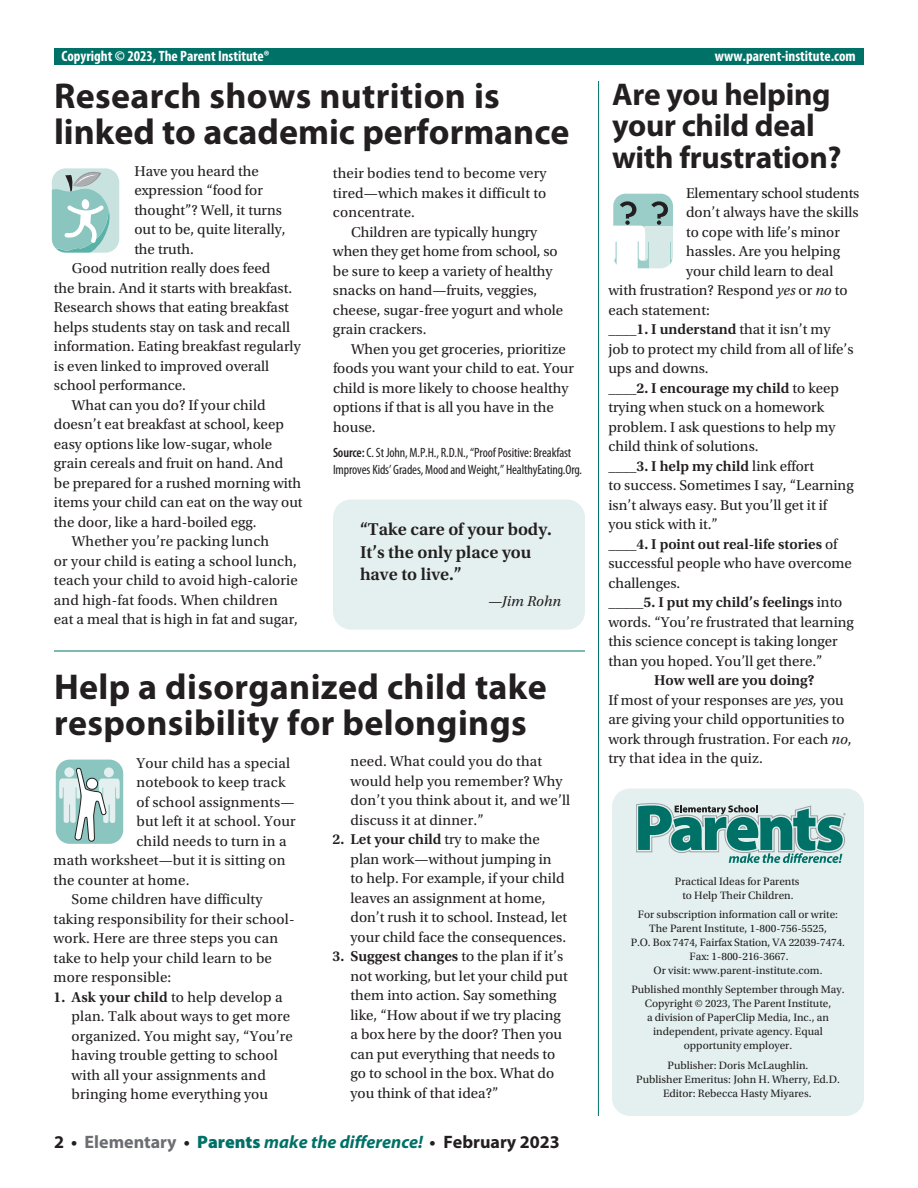
<style>
.page{position:relative;width:918px;height:1188px;background:#fff}
.page>*{position:absolute;margin:0;border:0;box-sizing:border-box;transform-origin:0 0}
.t1{font:700 36px/36px "Myriad Pro";letter-spacing:.01em;color:#231f20}
.t2{font:700 31.5px/31.5px "Myriad Pro";letter-spacing:-.01em;color:#231f20}
.t3{font:italic 700 18px "Myriad Pro";color:#007167}
.t4{font:600 18px/22.5px "Utopia Std";color:#231f20}
.t5{font:15px/19.5px "Utopia Std";color:#231f20}
.t6{font:600 15px "Utopia Std";color:#231f20}
.t7{font:700 condensed 15px "Myriad Pro";color:#fff}
.t8{font:italic 15px "Utopia Std";color:#231f20}
.t9{font:condensed 13.5px/16.5px "Myriad Pro";letter-spacing:-.01em;color:#231f20}
.t10{font:11.25px/14.1px "Utopia Std";color:#231f20;text-align:center}
.s1{font-weight:600}
.s2{font-style:italic}
.s3{font-weight:400}
.s4{font-style:normal;color:#231f20}
.s5{font-style:normal;color:#6c6d70}
.s6{font-weight:900;font-style:normal}
</style>
<div class="page">
<div style="left:612px;top:789px;width:252px;height:327px;background:#e4f0ef;border-radius:18px"></div>
<hr style="left:598px;top:81px;width:1px;height:1035px;background:#007167">
<svg style="left:51px;top:168px;width:69px;height:85px"></svg>
<svg style="left:55px;top:759px;width:69px;height:85px"></svg>
<svg style="left:613px;top:193px;width:60px;height:76px"></svg>
<div style="left:54px;top:49px;width:810px;height:16px;background:#007167"></div>
<div style="left:333px;top:500px;width:252px;height:130px;background:#e4f0ef;border-radius:18px"></div>
<svg style="left:636px;top:803px;width:210px;height:60px"></svg>
<hr style="left:54px;top:651px;width:531px;height:1px;background:#007167">
<p class="t7" style="left:62px;top:46px;width:210px">Copyright © 2023, The Parent Institute®</p>
<p class="t7" style="left:715px;top:46px;width:142px">www.parent-institute.com</p>
<h1 class="t1" style="left:54px;top:77px;width:517px">Research shows nutrition is linked to academic performance</h1>
<h2 class="t2" style="left:612px;top:77px;width:231px">Are you helping your child deal with frustration?</h2>
<p class="t5" style="left:134px;top:161px;width:126px">Have you heard the</p>
<p class="t5" style="left:134px;top:181px;width:130px">expression “food for</p>
<p class="t5" style="left:134px;top:200px;width:149px">thought”? Well, it turns</p>
<p class="t5" style="left:134px;top:220px;width:153px">out to be, quite literally,</p>
<p class="t5" style="left:134px;top:239px;width:61px">the truth.</p>
<p class="t5" style="left:72px;top:259px;width:200px">Good nutrition really does feed</p>
<p class="t5" style="left:54px;top:278px;width:240px">the brain. And it starts with breakfast.</p>
<p class="t5" style="left:54px;top:298px;width:237px">Research shows that eating breakfast</p>
<p class="t5" style="left:54px;top:317px;width:238px">helps students stay on task and recall</p>
<p class="t5" style="left:54px;top:337px;width:248px">information. Eating breakfast regularly</p>
<p class="t5" style="left:54px;top:356px;width:217px">is even linked to improved overall</p>
<p class="t5" style="left:54px;top:376px;width:133px">school performance.</p>
<p class="t5" style="left:72px;top:395px;width:195px">What can you do? If your child</p>
<p class="t5" style="left:54px;top:415px;width:231px">doesn’t eat breakfast at school, keep</p>
<p class="t5" style="left:54px;top:434px;width:220px">easy options like low-sugar, whole</p>
<p class="t5" style="left:54px;top:454px;width:231px">grain cereals and fruit on hand. And</p>
<p class="t5" style="left:54px;top:473px;width:249px">be prepared for a rushed morning with</p>
<p class="t5" style="left:54px;top:493px;width:250px">items your child can eat on the way out</p>
<p class="t5" style="left:54px;top:512px;width:204px">the door, like a hard-boiled egg.</p>
<p class="t5" style="left:72px;top:532px;width:199px">Whether you’re packing lunch</p>
<p class="t5" style="left:54px;top:551px;width:245px">or your child is eating a school lunch,</p>
<p class="t5" style="left:54px;top:571px;width:245px">teach your child to avoid high-calorie</p>
<p class="t5" style="left:54px;top:590px;width:225px">and high-fat foods. When children</p>
<p class="t5" style="left:54px;top:610px;width:246px">eat a meal that is high in fat and sugar,</p>
<p class="t5" style="left:333px;top:164px;width:215px;text-align:justify">their bodies tend to become very tired—which makes it difficult to concentrate.</p>
<p class="t5" style="left:333px;top:222px;width:232px;text-indent:18px">Children are typically hungry when they get home from school, so be sure to keep a variety of healthy snacks on hand—fruits, veggies, cheese, sugar-free yogurt and whole grain crackers.</p>
<p class="t5" style="left:333px;top:339px;width:243px;text-indent:18px">When you get groceries, prioritize foods you want your child to eat. Your child is more likely to choose healthy options if that is all you have in the house.</p>
<p class="t9" style="left:333px;top:444px;width:251px"><span class="s1">Source:</span> C. St John, M.P.H., R.D.N., “Proof Positive: Breakfast<br>Improves Kids’ Grades, Mood and Weight,” HealthyEating.Org<span class="s2">.</span></p>
<p class="t5" style="left:686px;top:183px;width:175px">Elementary school students</p>
<p class="t5" style="left:686px;top:203px;width:174px">don’t always have the skills</p>
<p class="t5" style="left:686px;top:222px;width:155px">to cope with life’s minor</p>
<p class="t5" style="left:686px;top:242px;width:156px">hassles. Are you helping</p>
<p class="t5" style="left:686px;top:261px;width:149px">your child learn to deal</p>
<p class="t5" style="left:608px;top:281px;width:241px">with frustration? Respond <span class="s2">yes</span> or <span class="s2">no</span> to</p>
<p class="t5" style="left:608px;top:300px;width:103px">each statement:</p>
<p class="t6" style="left:608px;top:321px;width:224px">____1. I understand <span class="s3">that it isn’t my</span></p>
<p class="t5" style="left:608px;top:339px;width:247px">job to protect my child from all of life’s</p>
<p class="t5" style="left:608px;top:359px;width:102px">ups and downs.</p>
<p class="t6" style="left:608px;top:379px;width:232px">____2. I encourage my child <span class="s3">to keep</span></p>
<p class="t5" style="left:608px;top:398px;width:217px">trying when stuck on a homework</p>
<p class="t5" style="left:608px;top:417px;width:229px">problem. I ask questions to help my</p>
<p class="t5" style="left:608px;top:437px;width:152px">child think of solutions.</p>
<p class="t6" style="left:608px;top:457px;width:207px">____3. I help my child <span class="s3">link effort</span></p>
<p class="t5" style="left:608px;top:476px;width:247px">to success. Sometimes I say, “Learning</p>
<p class="t5" style="left:608px;top:495px;width:220px">isn’t always easy. But you’ll get it if</p>
<p class="t5" style="left:608px;top:515px;width:111px">you stick with it.”</p>
<p class="t6" style="left:608px;top:535px;width:231px">____4. I point out real-life stories <span class="s3">of</span></p>
<p class="t5" style="left:608px;top:554px;width:245px">successful people who have overcome</p>
<p class="t5" style="left:608px;top:573px;width:73px">challenges.</p>
<p class="t6" style="left:608px;top:594px;width:236px">_____5. I put my child’s feelings <span class="s3">into</span></p>
<p class="t5" style="left:608px;top:612px;width:247px">words. “You’re frustrated that learning</p>
<p class="t5" style="left:608px;top:632px;width:231px">this science concept is taking longer</p>
<p class="t5" style="left:608px;top:651px;width:216px">than you hoped. You’ll get there.”</p>
<p class="t5" style="left:608px;top:671px;width:245px;text-indent:46px"><span class="s1">How well are you doing?<br></span>If most of your responses are <span class="s2">yes,</span> you are giving your child opportunities to work through frustration. For each <span class="s2">no</span>, try that idea in the quiz.</p>
<p class="t4" style="left:360px;top:518px;width:193px">“Take care of your body.<br>It’s the only place you have to live.”</p>
<p class="t8" style="left:488px;top:593px;width:75px">—Jim Rohn</p>
<h1 class="t1" style="left:54px;top:667px;width:494px">Help a disorganized child take responsibility for belongings</h1>
<p class="t5" style="left:351px;top:752px;width:221px">need. What could you do that would help you remember? Why don’t you think about it, and we’ll discuss it at dinner.”</p>
<p class="t5" style="left:351px;top:830px;width:218px;text-indent:-18px"><span class="s1">2. Let your child</span> try to make the plan work—without jumping in to help. For example, if your child leaves an assignment at home, don’t rush it to school. Instead, let your child face the consequences.</p>
<p class="t5" style="left:351px;top:947px;width:219px;text-indent:-18px"><span class="s1">3. Suggest changes</span> to the plan if it’s not working, but let your child put them into action. Say something like, “How about if we try placing a box here by the door? Then you can put everything that needs to go to school in the box. What do you think of that idea?”</p>
<p class="t5" style="left:137px;top:753px;width:155px">Your child has a special</p>
<p class="t5" style="left:137px;top:773px;width:151px">notebook to keep track</p>
<p class="t5" style="left:137px;top:792px;width:159px">of school assignments—</p>
<p class="t5" style="left:137px;top:812px;width:161px">but left it at school. Your</p>
<p class="t5" style="left:137px;top:831px;width:152px">child needs to turn in a</p>
<p class="t5" style="left:54px;top:851px;width:234px">math worksheet—but it is sitting on</p>
<p class="t5" style="left:54px;top:870px;width:137px">the counter at home.</p>
<p class="t5" style="left:72px;top:890px;width:192px">Some children have difficulty</p>
<p class="t5" style="left:54px;top:909px;width:242px">taking responsibility for their school-</p>
<p class="t5" style="left:54px;top:929px;width:226px">work. Here are three steps you can</p>
<p class="t5" style="left:54px;top:948px;width:220px">take to help your child learn to be</p>
<p class="t5" style="left:54px;top:968px;width:119px">more responsible:</p>
<p class="t5" style="left:72px;top:987px;width:223px;text-indent:-18px"><span class="s1">1. Ask your child</span> to help develop a plan. Talk about ways to get more organized. You might say, “You’re having trouble getting to school with all your assignments and bringing home everything you</p>
<p class="t10" style="left:675px;top:874px;width:126px">Practical Ideas for Parents to Help Their Children.</p>
<p class="t10" style="left:631px;top:907px;width:216px">For subscription information call or write:<br>The Parent Institute, 1-800-756-5525,<br>P.O. Box 7474, Fairfax Station, VA 22039-7474.<br>Fax: 1-800-216-3667.<br>Or visit: www.parent-institute.com.</p>
<p class="t10" style="left:631px;top:982px;width:215px">Published monthly September through May.<br>Copyright © 2023, The Parent Institute,<br>a division of PaperClip Media, Inc., an independent, private agency. Equal opportunity employer.</p>
<p class="t10" style="left:636px;top:1059px;width:205px">Publisher: Doris McLaughlin.<br>Publisher Emeritus: John H. Wherry, Ed.D.<br>Editor: Rebecca Hasty Miyares.</p>
<p class="t3" style="left:54px;top:1130px;width:507px"><span class="s4">2 •</span> <span class="s5">Elementary</span> <span class="s4">•</span> <span class="s6">Parents</span> make the difference! <span class="s4">• February 2023</span></p>
</div>
